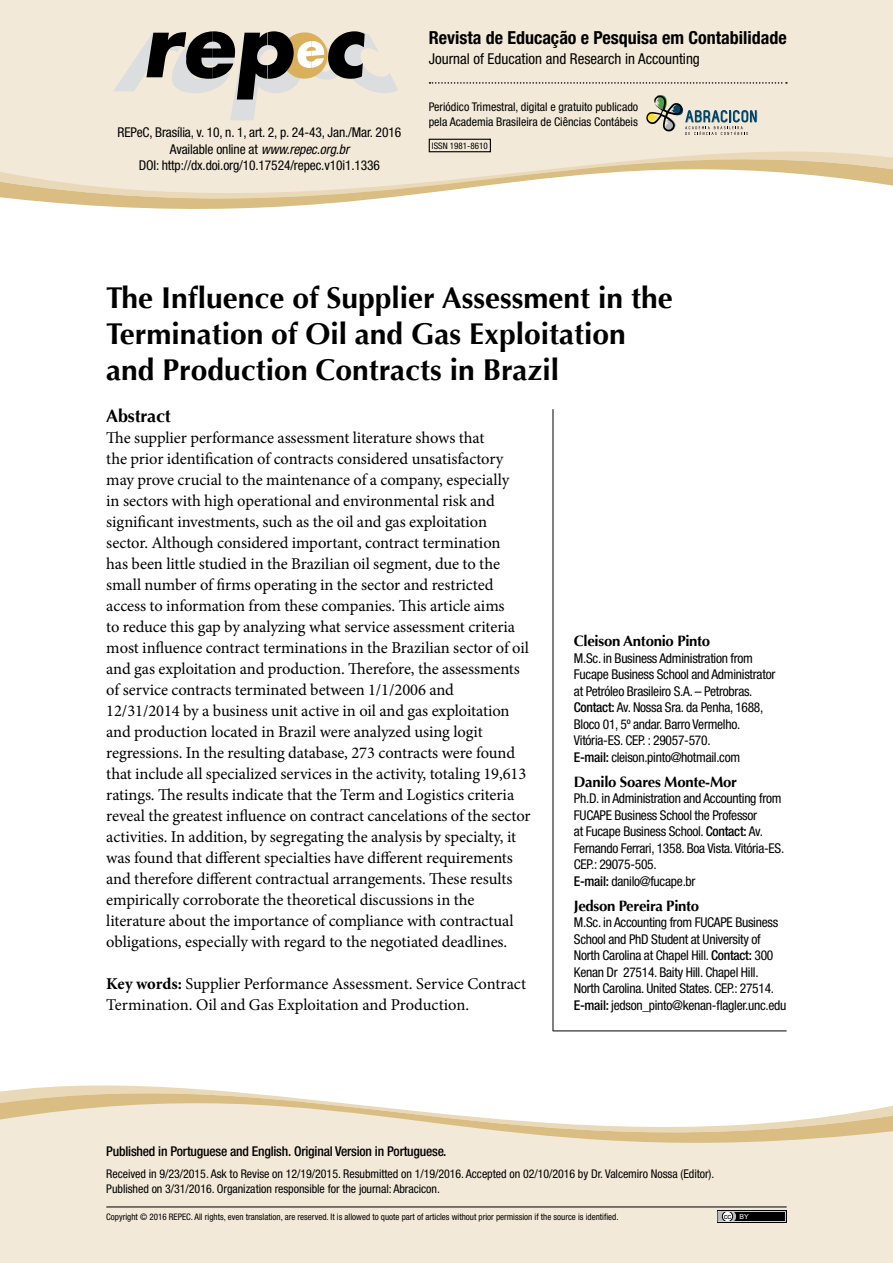
<style>
.page{position:relative;width:893px;height:1263px;background:#fff}
.page>*{position:absolute;margin:0;border:0;box-sizing:border-box;transform-origin:0 0}
.t1{font:700 30px/36px "Optima";color:#000}
.t2{font:700 condensed 18px "Helvetica Neue LT Std";color:#000}
.t3{font:700 18px "Optima";letter-spacing:-.01em;color:#000}
.t4{font:16.5px/21px "Minion Pro";letter-spacing:-.005em;color:#000}
.t5{font:700 15px "Optima";letter-spacing:-.02em;color:#000}
.t6{font:condensed 15px "Helvetica Neue LT Std";color:#000}
.t7{font:condensed 13.5px/16.5px "Helvetica Neue LT Std";letter-spacing:-.02em;color:#000}
.t8{font:500 condensed 13.5px "Helvetica Neue LT Std";letter-spacing:-.015em;color:#000}
.t9{font:condensed 12px/15px "Helvetica Neue LT Std";letter-spacing:-.005em;color:#000}
.t10{font:condensed 9px "Helvetica Neue LT Std";color:#000}
.t11{font:7.5px "Arial";color:#000}
.s1{font-style:italic}
.s2{font-weight:700}
.s3{font-weight:500}
.s4{font-size:7.05px;color:#fff}
</style>
<div class="page">
<div style="left:0;top:1179px;width:893px;height:84px;background:#f2e9d8"></div>
<svg style="left:0;top:1085px;width:893px;height:94px;fill:#f2e9d8"></svg>
<hr style="left:106px;top:1206px;width:681px;height:1px;background:#000">
<div style="left:717px;top:1210px;width:70px;height:13px;background:#000"></div>
<svg style="left:718px;top:1211px;width:68px;height:11px"></svg>
<div style="left:0;top:0;width:893px;height:125px;background:#f2e9d8"></div>
<svg style="left:0;top:127px;width:893px;height:82px;fill:#f2e9d8"></svg>
<svg style="left:113px;top:30px;width:285px;height:90px;background:#b7b1a5"></svg>
<div style="left:429px;top:139px;width:62px;height:13px;border:1px solid #000"></div>
<svg style="left:644px;top:92px;width:114px;height:43px;background:#c3c4b7"></svg>
<svg style="left:429px;top:82px;width:358px;height:2px"></svg>
<hr style="left:553px;top:409px;width:1px;height:622px;background:#000">
<hr style="left:553px;top:1030px;width:233px;height:1px;background:#000">
<p class="t7" style="left:118px;top:124px;width:285px;text-align:center">REPeC, Brasília, v. 10, n. 1, art. 2, p. 24-43, Jan./Mar. 2016<br>Available online at <span class="s1">www.repec.org.br<br></span>DOI: http://dx.doi.org/10.17524/repec.v10i1.1336</p>
<p class="t2" style="left:429px;top:27px;width:359px">Revista de Educação e Pesquisa em Contabilidade</p>
<p class="t6" style="left:429px;top:50px;width:273px">Journal of Education and Research in Accounting</p>
<p class="t9" style="left:429px;top:99px;width:211px">Periódico Trimestral, digital e gratuito publicado pela Academia Brasileira de Ciências Contábeis</p>
<p class="t10" style="left:432px;top:140px;width:57px">ISSN 1981-8610</p>
<h1 class="t1" style="left:106px;top:280px;width:568px">The Influence of Supplier Assessment in the<br>Termination of Oil and Gas Exploitation and Production Contracts in Brazil</h1>
<p class="t3" style="left:106px;top:405px;width:66px">Abstract</p>
<p class="t4" style="left:106px;top:427px;width:426px">The supplier performance assessment literature shows that<br>the prior identification of contracts considered unsatisfactory may prove crucial to the maintenance of a company, especially<br>in sectors with high operational and environmental risk and significant investments, such as the oil and gas exploitation sector. Although considered important, contract termination<br>has been little studied in the Brazilian oil segment, due to the small number of firms operating in the sector and restricted access to information from these companies. This article aims<br>to reduce this gap by analyzing what service assessment criteria most influence contract terminations in the Brazilian sector of oil and gas exploitation and production. Therefore, the assessments of service contracts terminated between 1/1/2006 and 12/31/2014 by a business unit active in oil and gas exploitation and production located in Brazil were analyzed using logit regressions. In the resulting database, 273 contracts were found that include all specialized services in the activity, totaling 19,613 ratings. The results indicate that the Term and Logistics criteria reveal the greatest influence on contract cancelations of the sector activities. In addition, by segregating the analysis by specialty, it was found that different specialties have different requirements and therefore different contractual arrangements. These results empirically corroborate the theoretical discussions in the literature about the importance of compliance with contractual obligations, especially with regard to the negotiated deadlines.</p>
<p class="t4" style="left:106px;top:973px;width:421px"><span class="s2">Key words:</span> Supplier Performance Assessment. Service Contract<br>Termination. Oil and Gas Exploitation and Production.</p>
<p class="t5" style="left:574px;top:632px;width:138px">Cleison Antonio Pinto</p>
<p class="t7" style="left:574px;top:650px;width:203px">M.Sc. in Business Administration from Fucape Business School and Administrator at Petróleo Brasileiro S.A. – Petrobras.<br><span class="s3">Contact:</span> Av. Nossa Sra. da Penha, 1688, Bloco 01, 5º andar. Barro Vermelho.<br>Vitória‑ES. CEP. : 29057-570.<br><span class="s3">E-mail:</span> cleison.pinto@hotmail.com</p>
<p class="t5" style="left:574px;top:773px;width:165px">Danilo Soares Monte-Mor</p>
<p class="t7" style="left:574px;top:790px;width:212px">Ph.D. in Administration and Accounting from FUCAPE Business School the Professor<br>at Fucape Business School. <span class="s3">Contact:</span> Av.<br>Fernando Ferrari, 1358. Boa Vista. Vitória-ES.<br>CEP.: 29075-505.<br><span class="s3">E-mail:</span> danilo@fucape.br</p>
<p class="t5" style="left:574px;top:897px;width:127px">Jedson Pereira Pinto</p>
<p class="t7" style="left:574px;top:914px;width:214px">M.Sc. in Accounting from FUCAPE Business School and PhD Student at University of North Carolina at Chapel Hill. <span class="s3">Contact:</span> 300<br>Kenan Dr 27514. Baity Hill. Chapel Hill.<br>North Carolina. United States. CEP.: 27514.<br><span class="s3">E-mail:</span> jedson_pinto@kenan-flagler.unc.edu</p>
<p class="t8" style="left:106px;top:1143px;width:342px">Published in Portuguese and English. Original Version in Portuguese.</p>
<p class="t9" style="left:106px;top:1166px;width:609px">Received in 9/23/2015. Ask to Revise on 12/19/2015. Resubmitted on 1/19/2016. Accepted on 02/10/2016 by Dr. Valcemiro Nossa (Editor).<br>Published on 3/31/2016. Organization responsible for the journal: Abracicon.</p>
<p class="t10" style="left:106px;top:1212px;width:514px">Copyright © 2016 REPEC. All rights, even translation, are reserved. It is allowed to quote part of articles without prior permission if the source is identified.</p>
<p class="t11" style="left:724px;top:1211px;width:27px">cc <span class="s4">BY</span></p>
</div>
